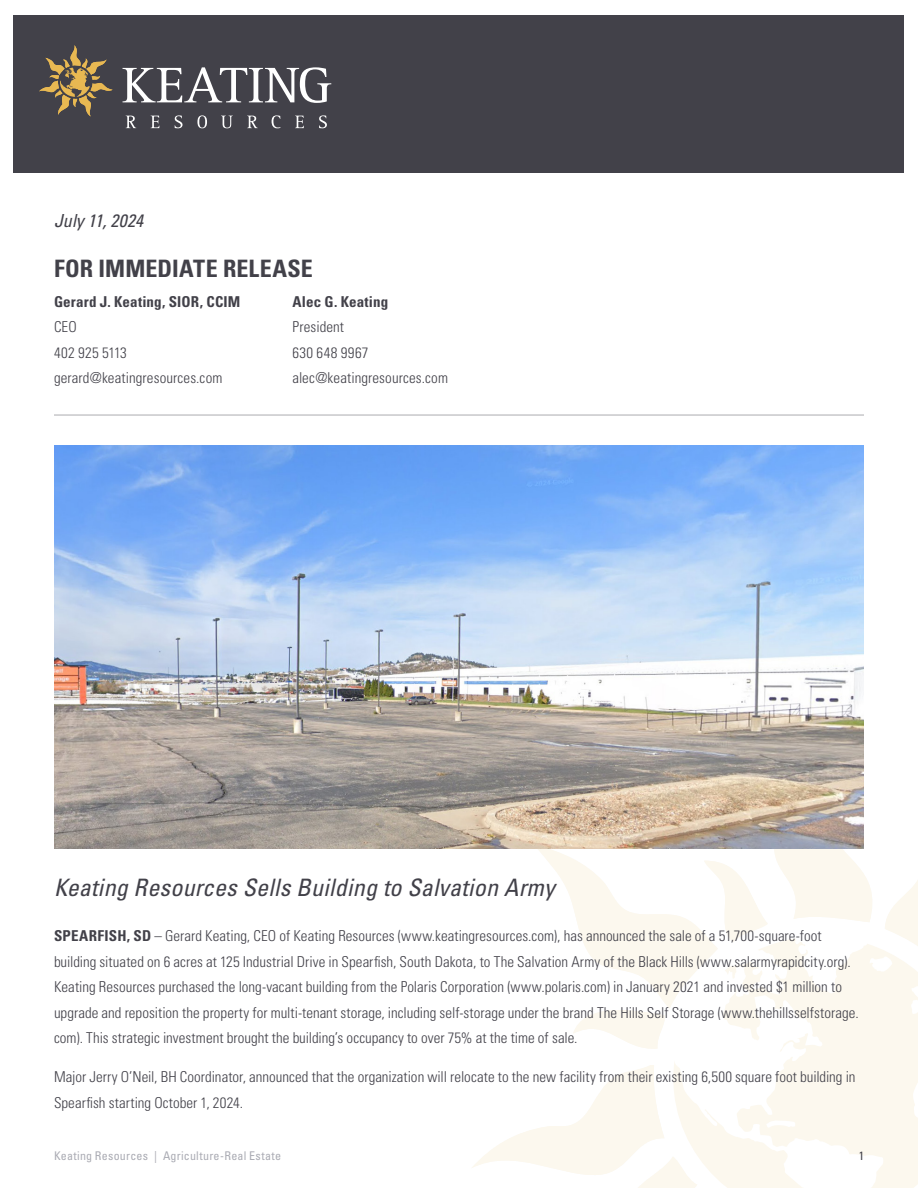
<style>
.page{position:relative;width:918px;height:1188px;background:#fff}
.page>*{position:absolute;margin:0;border:0;box-sizing:border-box;transform-origin:0 0}
.t1{font:italic condensed 24px "Univers LT Std";letter-spacing:.01em;color:#424149}
.t2{font:700 condensed 24px "Univers LT Std";letter-spacing:.005em;color:#424149}
.t3{font:italic condensed 18px "Univers LT Std";color:#424149}
.Body_1{font:300 condensed 15px/25.5px "Univers LT Std";letter-spacing:.005em;color:#424149}
.t4{font:condensed 12px "Univers LT Std";letter-spacing:.02em;color:#abacb4}
.t5{font:condensed 12px "Univers LT Std";color:#424149}
.s1{font-weight:700}
</style>
<div class="page">
<svg style="left:533px;top:848px;width:385px;height:201px"></svg>
<svg style="left:723px;top:938px;width:195px;height:250px;fill:#fcf8ee"></svg>
<svg style="left:472px;top:1061px;width:348px;height:127px"></svg>
<div style="left:14px;top:15px;width:890px;height:158px;background:#424149"></div>
<hr style="left:54px;top:414px;width:810px;height:2px;background:#424149">
<svg style="left:123px;top:67px;width:208px;height:36px"></svg>
<svg style="left:126px;top:116px;width:10px;height:12px"></svg>
<svg style="left:151px;top:116px;width:8px;height:12px"></svg>
<svg style="left:175px;top:115px;width:8px;height:13px"></svg>
<svg style="left:197px;top:115px;width:10px;height:13px"></svg>
<svg style="left:222px;top:116px;width:10px;height:12px"></svg>
<svg style="left:247px;top:116px;width:11px;height:12px"></svg>
<svg style="left:272px;top:115px;width:8px;height:13px"></svg>
<svg style="left:295px;top:116px;width:9px;height:12px"></svg>
<svg style="left:319px;top:115px;width:8px;height:13px"></svg>
<svg style="left:39px;top:45px;width:74px;height:71px"></svg>
<img style="left:54px;top:446px;width:810px;height:402px">
<h2 class="t3" style="left:54px;top:209px;width:91px">July 11, 2024</h2>
<h1 class="t2" style="left:54px;top:254px;width:260px">FOR IMMEDIATE RELEASE</h1>
<p class="Body_1" style="left:54px;top:289px;width:188px"><span class="s1">Gerard J. Keating, SIOR, CCIM<br></span>CEO<br>402 925 5113 gerard@keatingresources.com</p>
<p class="Body_1" style="left:292px;top:289px;width:157px"><span class="s1">Alec G. Keating<br></span>President<br>630 648 9967 alec@keatingresources.com</p>
<h2 class="t1" style="left:54px;top:872px;width:502px">Keating Resources Sells Building to Salvation Army</h2>
<p class="Body_1" style="left:54px;top:923px;width:806px"><span class="s1">SPEARFISH, SD</span> – Gerard Keating, CEO of Keating Resources (www.keatingresources.com), has announced the sale of a 51,700-square-foot building situated on 6 acres at 125 Industrial Drive in Spearfish, South Dakota, to The Salvation Army of the Black Hills (www.salarmyrapidcity.org).<br>Keating Resources purchased the long-vacant building from the Polaris Corporation (www.polaris.com) in January 2021 and invested $1 million to upgrade and reposition the property for multi-tenant storage, including self-storage under the brand The Hills Self Storage (www.thehillsselfstorage. com). This strategic investment brought the building’s occupancy to over 75% at the time of sale.</p>
<p class="Body_1" style="left:54px;top:1064px;width:803px">Major Jerry O’Neil, BH Coordinator, announced that the organization will relocate to the new facility from their existing 6,500 square foot building in<br>Spearfish starting October 1, 2024.</p>
<p class="t4" style="left:54px;top:1149px;width:229px">Keating Resources | Agriculture-Real Estate</p>
<p class="t5" style="left:859px;top:1149px;width:7px">1</p>
</div>
